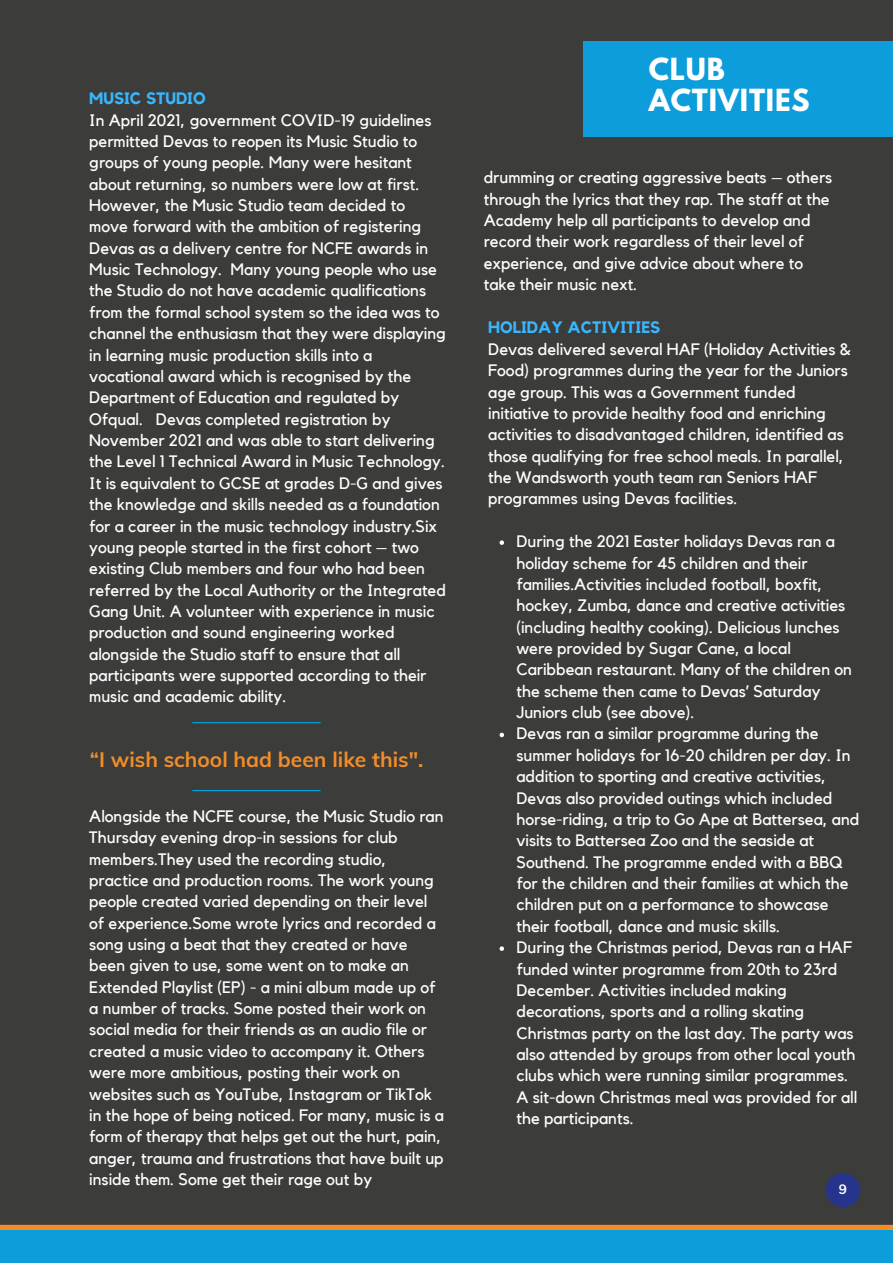
<style>
.page{position:relative;width:893px;height:1264px;background:#fff}
.page>*{position:absolute;margin:0;border:0;box-sizing:border-box;transform-origin:0 0}
.t1{font:700 27px "League Spartan";letter-spacing:.03em;color:#fff}
.t2{font:700 21px "Muli";color:#f28d28}
.t3{font:16.5px/21.3px "Kollektif";color:#fff}
.t4{font:700 16.5px "Kollektif";color:#38b6ff}
.t5{font:700 13.65px "Nunito";color:#fff}
</style>
<div class="page">
<div style="left:0;top:0;width:892px;height:1262px;background:#3c3c3b"></div>
<div style="left:583px;top:42px;width:309px;height:94px;background:#0d9ddb"></div>
<div style="left:0;top:1224px;width:892px;height:6px;background:#f28d28"></div>
<div style="left:0;top:1230px;width:892px;height:32px;background:#0d9ddb"></div>
<div style="left:825px;top:1173px;width:35px;height:34px;background:#27348b;border-radius:50%"></div>
<hr style="left:192px;top:790px;width:128px;height:1px;background:#00a8e6">
<hr style="left:192px;top:722px;width:128px;height:1px;background:#00a8e6">
<svg style="left:499px;top:540px;width:5px;height:5px"></svg>
<svg style="left:499px;top:732px;width:5px;height:5px"></svg>
<svg style="left:499px;top:946px;width:5px;height:4px"></svg>
<p class="t1" style="left:648px;top:56px;width:78px">CLUB</p>
<p class="t4" style="left:89px;top:91px;width:118px">MUSIC STUDIO</p>
<p class="t1" style="left:648px;top:86px;width:162px">ACTIVITIES</p>
<p class="t3" style="left:89px;top:110px;width:358px">In April 2021, government COVID-19 guidelines permitted Devas to reopen its Music Studio to groups of young people. Many were hesitant about returning, so numbers were low at first.<br>However, the Music Studio team decided to move forward with the ambition of registering Devas as a delivery centre for NCFE awards in Music Technology. Many young people who use the Studio do not have academic qualifications from the formal school system so the idea was to channel the enthusiasm that they were displaying in learning music production skills into a vocational award which is recognised by the Department of Education and regulated by Ofqual. Devas completed registration by November 2021 and was able to start delivering the Level 1 Technical Award in Music Technology.<br>It is equivalent to GCSE at grades D-G and gives the knowledge and skills needed as a foundation for a career in the music technology industry.Six young people started in the first cohort – two existing Club members and four who had been referred by the Local Authority or the Integrated Gang Unit. A volunteer with experience in music production and sound engineering worked alongside the Studio staff to ensure that all participants were supported according to their music and academic ability.</p>
<p class="t3" style="left:483px;top:167px;width:350px">drumming or creating aggressive beats – others through the lyrics that they rap. The staff at the Academy help all participants to develop and record their work regardless of their level of experience, and give advice about where to take their music next.</p>
<p class="t4" style="left:488px;top:320px;width:174px">HOLIDAY ACTIVITIES</p>
<p class="t3" style="left:488px;top:339px;width:364px">Devas delivered several HAF (Holiday Activities &amp; Food) programmes during the year for the Juniors age group. This was a Government funded initiative to provide healthy food and enriching activities to disadvantaged children, identified as those qualifying for free school meals. In parallel, the Wandsworth youth team ran Seniors HAF programmes using Devas facilities.</p>
<p class="t3" style="left:516px;top:531px;width:337px">During the 2021 Easter holidays Devas ran a holiday scheme for 45 children and their families.Activities included football, boxfit, hockey, Zumba, dance and creative activities (including healthy cooking). Delicious lunches were provided by Sugar Cane, a local Caribbean restaurant. Many of the children on the scheme then came to Devas’ Saturday Juniors club (see above).</p>
<p class="t3" style="left:516px;top:723px;width:344px">Devas ran a similar programme during the summer holidays for 16-20 children per day. In addition to sporting and creative activities, Devas also provided outings which included horse-riding, a trip to Go Ape at Battersea, and visits to Battersea Zoo and the seaside at Southend. The programme ended with a BBQ for the children and their families at which the children put on a performance to showcase their football, dance and music skills.</p>
<p class="t3" style="left:516px;top:937px;width:342px">During the Christmas period, Devas ran a HAF funded winter programme from 20th to 23rd December. Activities included making decorations, sports and a rolling skating Christmas party on the last day. The party was also attended by groups from other local youth clubs which were running similar programmes.<br>A sit-down Christmas meal was provided for all the participants.</p>
<p class="t2" style="left:90px;top:745px;width:335px">“I wish school had been like this".</p>
<p class="t3" style="left:89px;top:806px;width:356px">Alongside the NCFE course, the Music Studio ran Thursday evening drop-in sessions for club members.They used the recording studio, practice and production rooms. The work young people created varied depending on their level of experience.Some wrote lyrics and recorded a song using a beat that they created or have been given to use, some went on to make an Extended Playlist (EP) - a mini album made up of a number of tracks. Some posted their work on social media for their friends as an audio file or created a music video to accompany it. Others were more ambitious, posting their work on websites such as YouTube, Instagram or TikTok in the hope of being noticed. For many, music is a form of therapy that helps get out the hurt, pain, anger, trauma and frustrations that have built up inside them. Some get their rage out by</p>
<p class="t5" style="left:838px;top:1179px;width:10px">9</p>
</div>
